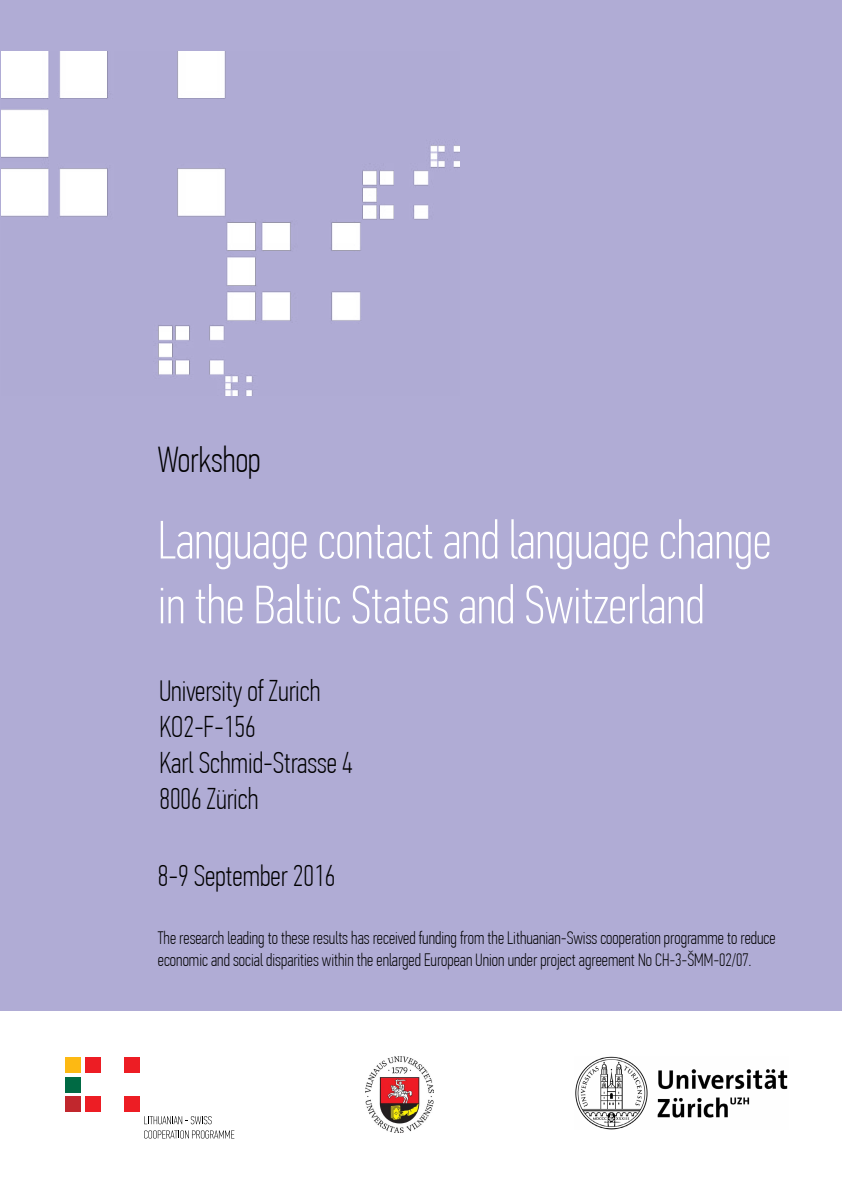
<style>
.page{position:relative;width:842px;height:1191px;background:#fff}
.page>*{position:absolute;margin:0;border:0;box-sizing:border-box;transform-origin:0 0}
.t1{font:100 54px/64.8px "PF Din Text Comp Pro";color:#fff}
.t2{font:100 36px "PF Din Text Comp Pro";color:#000}
.t3{font:100 30px/36px "PF Din Text Comp Pro";color:#000}
.t4{font:100 18px/21.6px "PF Din Text Comp Pro";color:#000}
</style>
<div class="page">
<div style="left:0;top:0;width:842px;height:1010px;background:#b0acd5"></div>
<img style="left:365px;top:1056px;width:69px;height:76px">
<img style="left:575px;top:1056px;width:213px;height:73px">
<svg style="left:144px;top:1116px;width:68px;height:8px"></svg>
<svg style="left:144px;top:1130px;width:90px;height:8px"></svg>
<div style="left:65px;top:1056px;width:16px;height:16px;background:#fdb913"></div>
<div style="left:65px;top:1076px;width:16px;height:16px;background:#006a44"></div>
<div style="left:65px;top:1096px;width:16px;height:16px;background:#c1272d"></div>
<div style="left:85px;top:1056px;width:16px;height:16px;background:#ed1d24"></div>
<div style="left:85px;top:1096px;width:16px;height:16px;background:#ed1d24"></div>
<div style="left:124px;top:1056px;width:16px;height:16px;background:#ed1d24"></div>
<div style="left:124px;top:1096px;width:16px;height:16px;background:#ed1d24"></div>
<img style="left:2px;top:51px;width:458px;height:344px">
<h2 class="t2" style="left:158px;top:438px;width:104px">Workshop</h2>
<h1 class="t1" style="left:158px;top:507px;width:615px">Language contact and language change in the Baltic States and Switzerland</h1>
<h3 class="t3" style="left:159px;top:672px;width:195px">University of Zurich<br>KO2-F-156<br>Karl Schmid-Strasse 4<br>8006 Zürich</h3>
<h3 class="t3" style="left:158px;top:857px;width:179px">8-9 September 2016</h3>
<p class="t4" style="left:158px;top:927px;width:619px">The research leading to these results has received funding from the Lithuanian-Swiss cooperation programme to reduce economic and social disparities within the enlarged European Union under project agreement No CH-3-ŠMM-02/07.</p>
</div>
